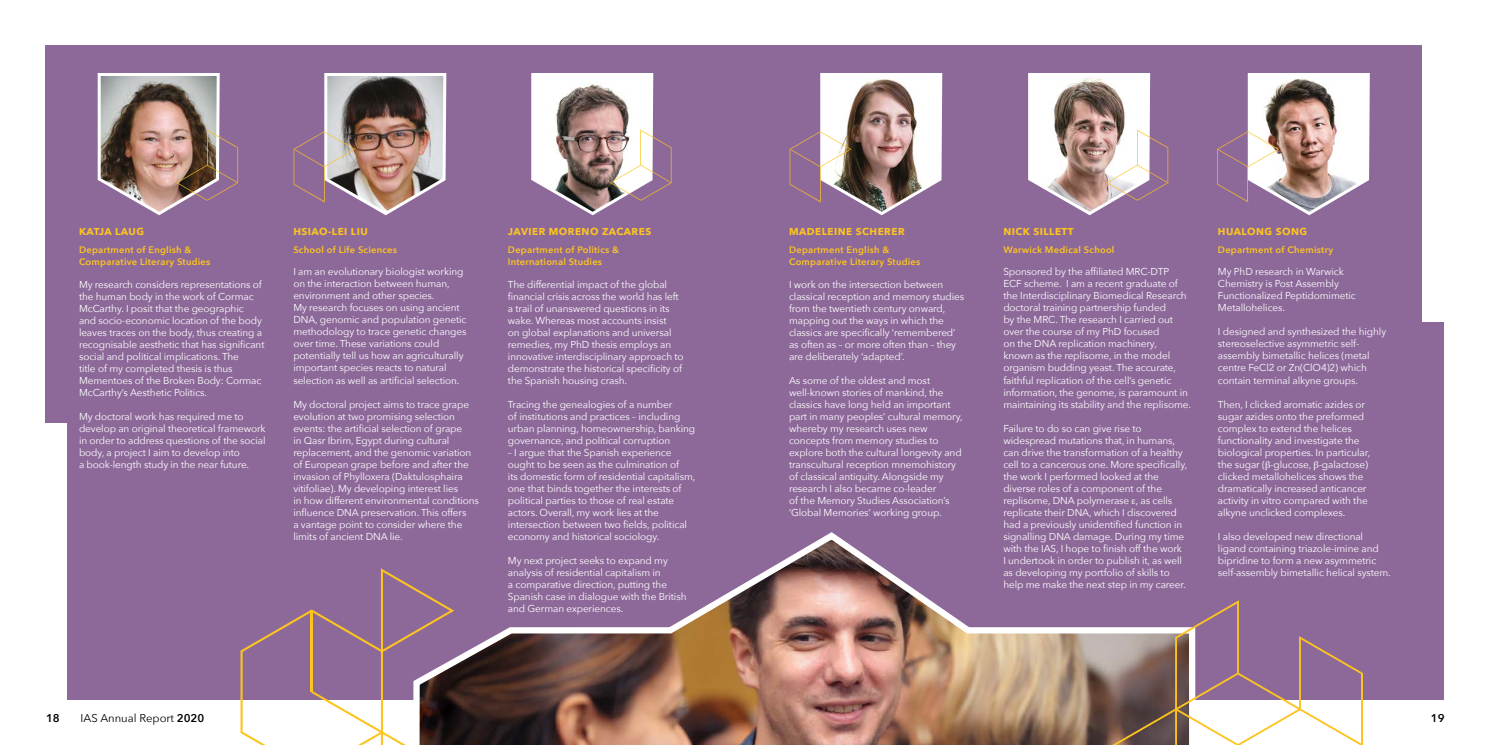
<style>
.page{position:relative;width:1489px;height:745px;background:#fff}
.page>*{position:absolute;margin:0;border:0;box-sizing:border-box;transform-origin:0 0}
.t1{font:11.25px "Avenir Next";color:#000}
.t2{font:600 11.25px "Avenir Next";color:#000}
.t3{font:10px/12px "Avenir Next";letter-spacing:-.01em;color:#fff}
.t4{font:700 10px "Avenir Next";letter-spacing:.05em;color:#fdc41f}
.t5{font:600 9.38px/12.5px "Avenir Next";letter-spacing:.025em;color:#fdc41f}
.s1{font-weight:600}
</style>
<div class="page">
<div style="left:45px;top:45px;width:1398px;height:654px;background:#8d699a"></div>
<div style="left:33px;top:422px;width:33px;height:277px;background:#fff"></div>
<div style="left:1422px;top:45px;width:27px;height:276px;background:#fff"></div>
<img style="left:293px;top:73px;width:154px;height:143px">
<img style="left:97px;top:73px;width:141px;height:143px">
<svg style="left:531px;top:73px;width:140px;height:143px"></svg>
<svg style="left:1028px;top:73px;width:140px;height:143px"></svg>
<img style="left:789px;top:73px;width:154px;height:143px">
<img style="left:1217px;top:73px;width:153px;height:143px">
<img style="left:455px;top:532px;width:596px;height:212px">
<svg style="left:206px;top:568px;width:249px;height:176px"></svg>
<svg style="left:1051px;top:600px;width:373px;height:144px"></svg>
<p class="t4" style="left:79px;top:222px;width:67px">KATJA LAUG</p>
<p class="t5" style="left:79px;top:243px;width:133px">Department of English &amp;<br>Comparative Literary Studies</p>
<p class="t3" style="left:79px;top:278px;width:187px">My research considers representations of the human body in the work of Cormac McCarthy. I posit that the geographic<br>and socio-economic location of the body leaves traces on the body, thus creating a recognisable aesthetic that has significant social and political implications. The<br>title of my completed thesis is thus Mementoes of the Broken Body: Cormac McCarthy’s Aesthetic Politics.</p>
<p class="t3" style="left:79px;top:410px;width:188px">My doctoral work has required me to develop an original theoretical framework in order to address questions of the social body, a project I aim to develop into<br>a book-length study in the near future.</p>
<p class="t4" style="left:293px;top:222px;width:76px">HSIAO-LEI LIU</p>
<p class="t5" style="left:293px;top:243px;width:105px">School of Life Sciences</p>
<p class="t3" style="left:293px;top:265px;width:175px">I am an evolutionary biologist working on the interaction between human, environment and other species.<br>My research focuses on using ancient DNA, genomic and population genetic methodology to trace genetic changes over time. These variations could potentially tell us how an agriculturally important species reacts to natural selection as well as artificial selection.</p>
<p class="t3" style="left:293px;top:397px;width:187px">My doctoral project aims to trace grape evolution at two promising selection events: the artificial selection of grape<br>in Qasr Ibrim, Egypt during cultural replacement, and the genomic variation of European grape before and after the invasion of Phylloxera (Daktulosphaira vitifoliae). My developing interest lies<br>in how different environmental conditions influence DNA preservation. This offers<br>a vantage point to consider where the limits of ancient DNA lie.</p>
<p class="t4" style="left:508px;top:222px;width:145px">JAVIER MORENO ZACARES</p>
<p class="t5" style="left:508px;top:243px;width:113px">Department of Politics &amp;<br>International Studies</p>
<p class="t3" style="left:508px;top:278px;width:177px">The differential impact of the global financial crisis across the world has left a trail of unanswered questions in its wake. Whereas most accounts insist<br>on global explanations and universal remedies, my PhD thesis employs an innovative interdisciplinary approach to demonstrate the historical specificity of the Spanish housing crash.</p>
<p class="t3" style="left:508px;top:398px;width:189px">Tracing the genealogies of a number<br>of institutions and practices – including urban planning, homeownership, banking governance, and political corruption</p>
<p class="t3" style="left:508px;top:446px;width:189px">– I argue that the Spanish experience ought to be seen as the culmination of<br>its domestic form of residential capitalism, one that binds together the interests of political parties to those of real estate actors. Overall, my work lies at the intersection between two fields, political economy and historical sociology.</p>
<p class="t3" style="left:508px;top:554px;width:180px">My next project seeks to expand my analysis of residential capitalism in<br>a comparative direction, putting the Spanish case in dialogue with the British and German experiences.</p>
<p class="t4" style="left:789px;top:222px;width:117px">MADELEINE SCHERER</p>
<p class="t5" style="left:789px;top:243px;width:133px">Department English &amp;<br>Comparative Literary Studies</p>
<p class="t3" style="left:789px;top:278px;width:177px">I work on the intersection between classical reception and memory studies from the twentieth century onward, mapping out the ways in which the classics are specifically ‘remembered’ as often as – or more often than – they are deliberately ‘adapted’.</p>
<p class="t3" style="left:789px;top:374px;width:175px">As some of the oldest and most well-known stories of mankind, the classics have long held an important part in many peoples’ cultural memory, whereby my research uses new concepts from memory studies to explore both the cultural longevity and transcultural reception mnemohistory of classical antiquity. Alongside my research I also became co-leader<br>of the Memory Studies Association’s ‘Global Memories’ working group.</p>
<p class="t4" style="left:1003px;top:222px;width:72px">NICK SILLETT</p>
<p class="t5" style="left:1003px;top:243px;width:113px">Warwick Medical School</p>
<p class="t3" style="left:1003px;top:265px;width:189px">Sponsored by the affiliated MRC-DTP<br>ECF scheme. I am a recent graduate of the Interdisciplinary Biomedical Research doctoral training partnership funded<br>by the MRC. The research I carried out over the course of my PhD focused<br>on the DNA replication machinery,<br>known as the replisome, in the model organism budding yeast. The accurate, faithful replication of the cell’s genetic information, the genome, is paramount in maintaining its stability and the replisome.</p>
<p class="t3" style="left:1003px;top:421px;width:185px">Failure to do so can give rise to widespread mutations that, in humans, can drive the transformation of a healthy cell to a cancerous one. More specifically, the work I performed looked at the diverse roles of a component of the replisome, DNA polymerase , as cells replicate their DNA, which I discovered had a previously unidentified function in signalling DNA damage. During my time with the IAS, I hope to finish off the work<br>I undertook in order to publish it, as well as developing my portfolio of skills to help me make the next step in my career.</p>
<p class="t4" style="left:1217px;top:222px;width:91px">HUALONG SONG</p>
<p class="t5" style="left:1217px;top:243px;width:117px">Department of Chemistry</p>
<p class="t3" style="left:1217px;top:265px;width:139px">My PhD research in Warwick<br>Chemistry is Post Assembly<br>Functionalized Peptidomimetic<br>Metallohelices.</p>
<p class="t3" style="left:1217px;top:325px;width:170px">I designed and synthesized the highly stereoselective asymmetric self&shy;assembly bimetallic helices (metal centre FeCl2 or Zn(ClO4)2) which contain terminal alkyne groups.</p>
<p class="t3" style="left:1217px;top:397px;width:154px">Then, I clicked aromatic azides or sugar azides onto the preformed complex to extend the helices functionality and investigate the biological properties. In particular, the sugar ( -glucose, -galactose) clicked metallohelices shows the dramatically increased anticancer activity in vitro compared with the alkyne unclicked complexes.</p>
<p class="t3" style="left:1217px;top:529px;width:174px">I also developed new directional ligand containing triazole-imine and bipridine to form a new asymmetric self-assembly bimetallic helical system.</p>
<p class="t2" style="left:46px;top:708px;width:15px">18</p>
<p class="t1" style="left:81px;top:708px;width:125px">IAS Annual Report <span class="s1">2020</span></p>
<p class="t2" style="left:1430px;top:708px;width:15px">19</p>
</div>
